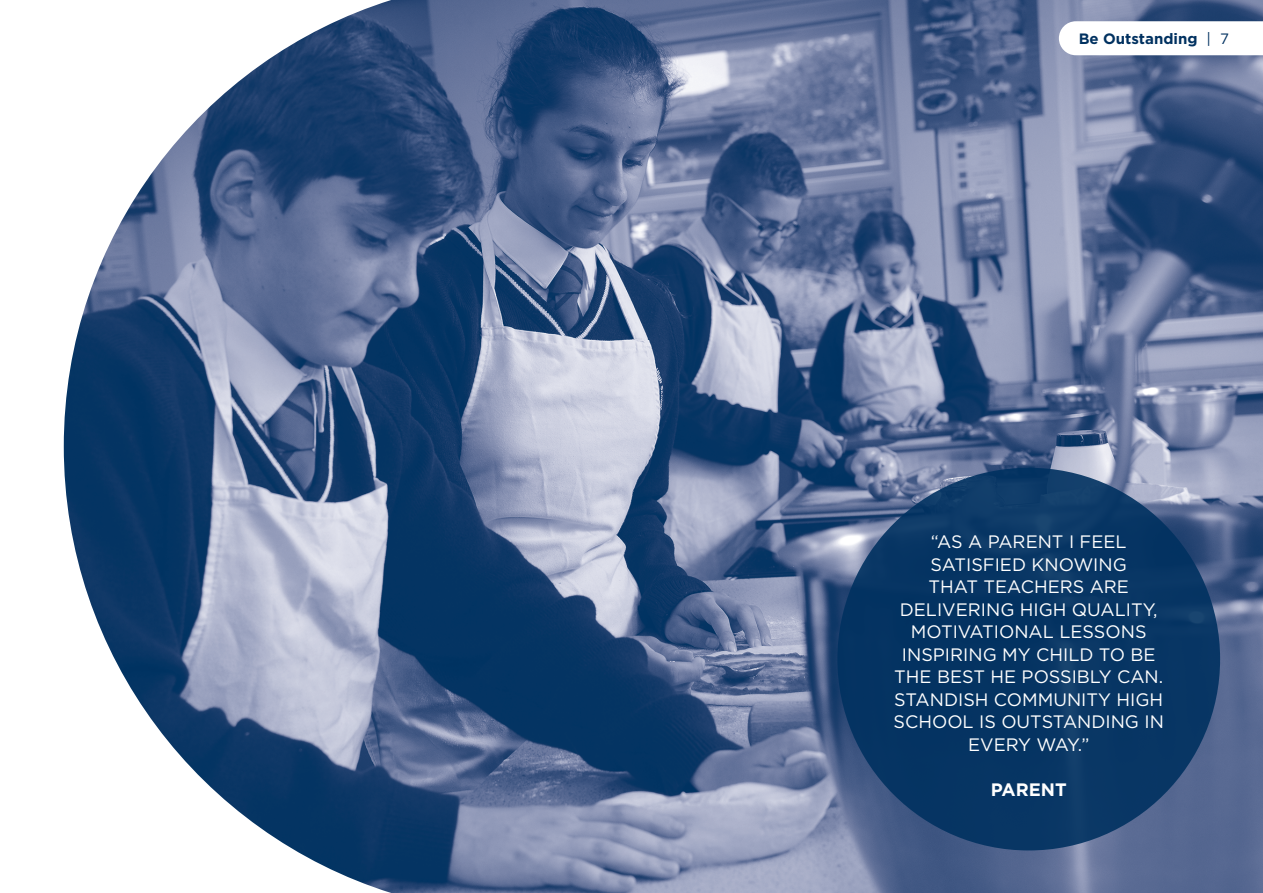
<style>
.page{position:relative;width:1263px;height:893px;background:#fff}
.page>*{position:absolute;margin:0;border:0;box-sizing:border-box;transform-origin:0 0}
.t1{font:18px/22.5px "Gotham HTF";color:#fff;text-align:center}
.t2{font:700 18px "Gotham HTF";color:#fff}
.t3{font:700 15px "Gotham HTF";color:#003160}
.s1{font-weight:400}
</style>
<div class="page">
<img style="left:64px;top:0;width:1199px;height:893px">
<svg style="left:1059px;top:21px;width:204px;height:34px"></svg>
<div style="left:837px;top:468px;width:383px;height:382px;background:#073563;border-radius:50%"></div>
<p class="t3" style="left:1079px;top:31px;width:152px">Be Outstanding <span class="s1">| 7</span></p>
<p class="t1" style="left:893px;top:530px;width:272px">“AS A PARENT I FEEL<br>SATISFIED KNOWING<br>THAT TEACHERS ARE<br>DELIVERING HIGH QUALITY,<br>MOTIVATIONAL LESSONS<br>INSPIRING MY CHILD TO BE<br>THE BEST HE POSSIBLY CAN.<br>STANDISH COMMUNITY HIGH<br>SCHOOL IS OUTSTANDING IN<br>EVERY WAY.”</p>
<p class="t2" style="left:991px;top:779px;width:77px">PARENT</p>
</div>
